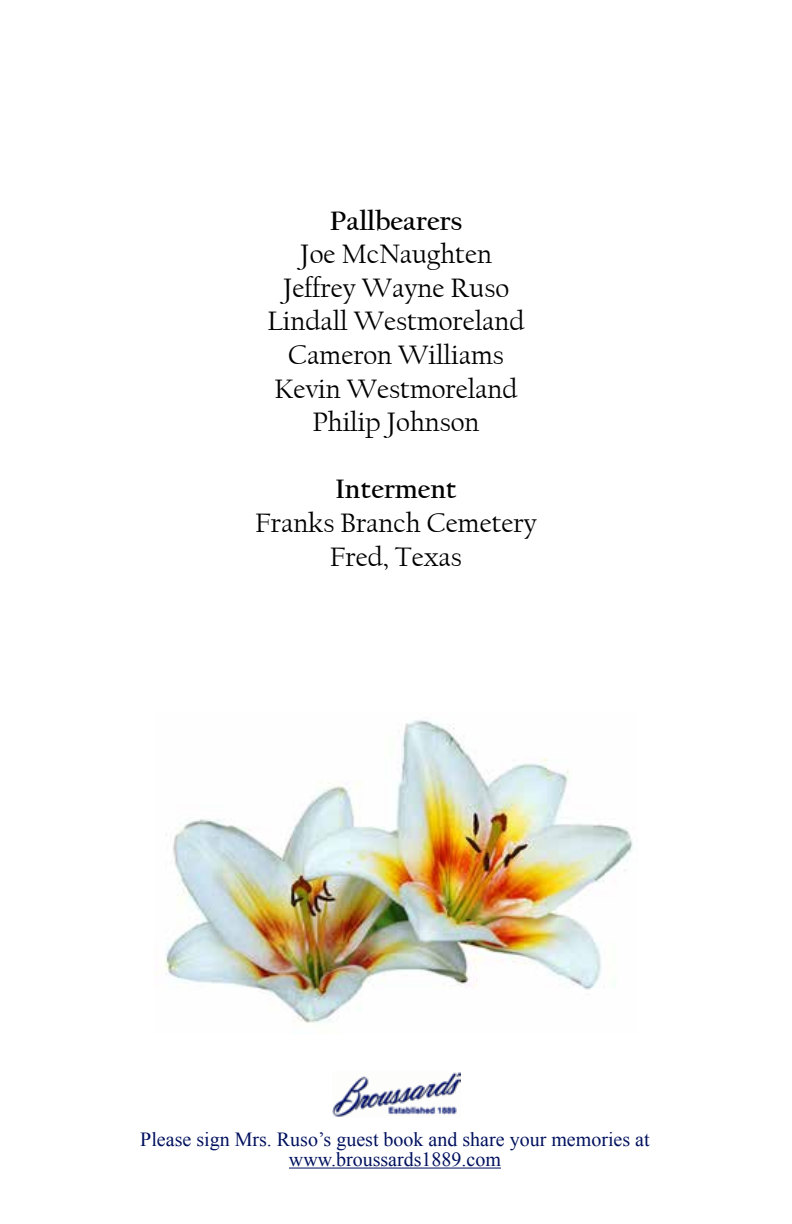
<style>
.page{position:relative;width:792px;height:1224px;background:#fff}
.page>*{position:absolute;margin:0;border:0;box-sizing:border-box;transform-origin:0 0}
.t1{font:28px/33.6px "Californian FB";color:#000;text-align:center}
.t2{font:700 28px "Californian FB";color:#000}
.t3{font:20px/20px "Times New Roman";color:#00115e;text-align:center}
</style>
<div class="page">
<img style="left:333px;top:1072px;width:127px;height:46px">
<hr style="left:289px;top:1168px;width:212px;height:1px;background:#00115e">
<img style="left:164px;top:720px;width:469px;height:303px">
<p class="t2" style="left:330px;top:205px;width:134px">Pallbearers</p>
<p class="t1" style="left:268px;top:238px;width:258px">Joe McNaughten<br>Jeffrey Wayne Ruso<br>Lindall Westmoreland<br>Cameron Williams<br>Kevin Westmoreland<br>Philip Johnson</p>
<p class="t2" style="left:335px;top:474px;width:123px">Interment</p>
<p class="t1" style="left:255px;top:507px;width:283px">Franks Branch Cemetery<br>Fred, Texas</p>
<p class="t3" style="left:140px;top:1129px;width:511px">Please sign Mrs. Ruso’s guest book and share your memories at www.broussards1889.com</p>
</div>
